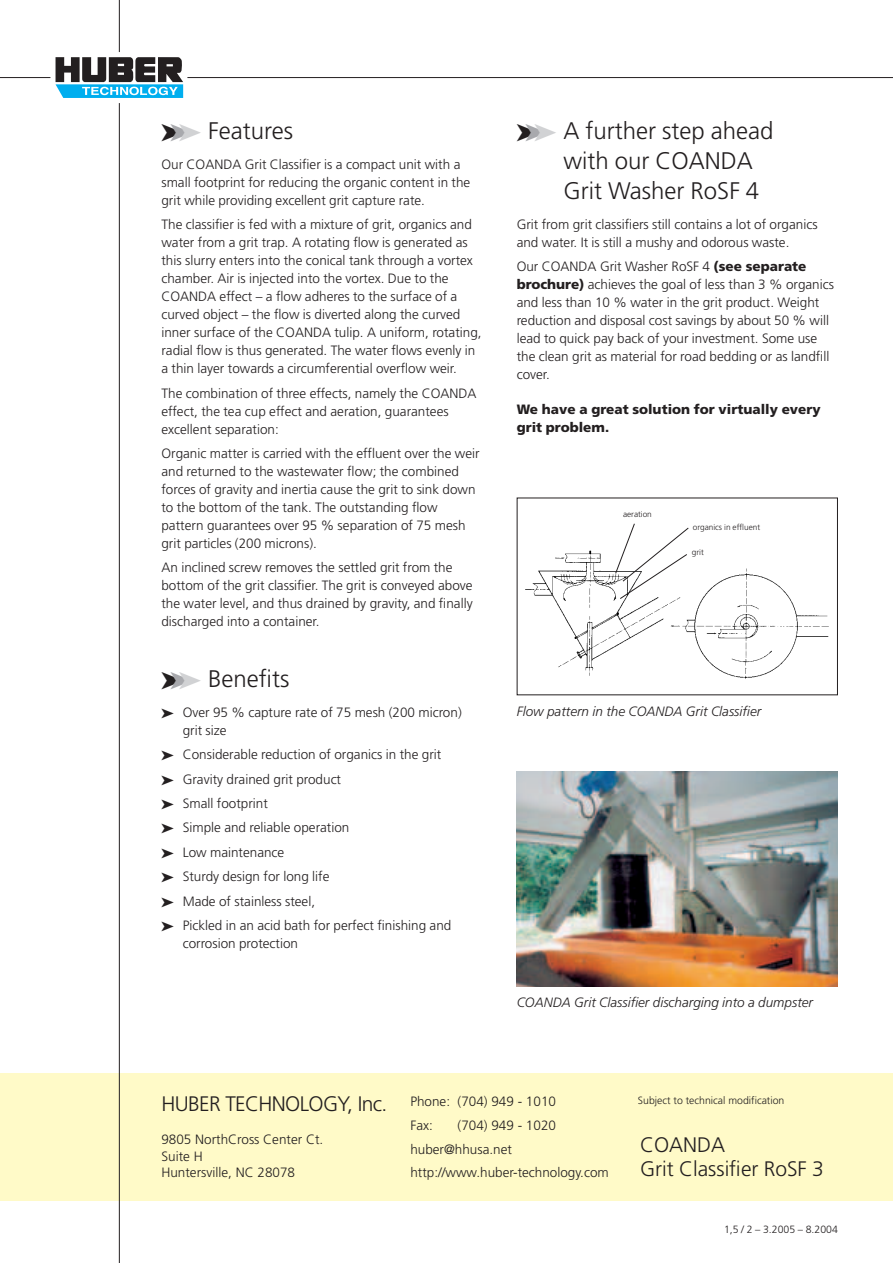
<style>
.page{position:relative;width:893px;height:1263px;background:#fff}
.page>*{position:absolute;margin:0;border:0;box-sizing:border-box;transform-origin:0 0}
.t1{font:300 24px/30px "Frutiger";color:#231f20}
.t2{font:300 21px/24px "Frutiger";color:#231f20}
.t3{font:300 21px "Frutiger";letter-spacing:-.03em;color:#231f20}
.t4{font:300 13.5px/18px "Frutiger";color:#231f20}
.t5{font:italic 300 13.5px "Frutiger";color:#231f20}
.t6{font:900 13.5px/18px "Frutiger";color:#231f20}
.t7{font:300 10.5px "Frutiger";color:#231f20}
.t8{font:300 8.25px "Frutiger";color:#231f20}
.s1{color:#a8a9ad}
.s2{color:#d1d2d4}
.s3{font-weight:900}
</style>
<div class="page">
<div style="left:0;top:1074px;width:892px;height:127px;background:#fffac8"></div>
<svg style="left:56px;top:57px;width:127px;height:41px"></svg>
<hr style="left:119px;top:0;width:1px;height:52px;background:#231f20">
<hr style="left:187px;top:77px;width:705px;height:1px;background:#231f20">
<hr style="left:0;top:77px;width:50px;height:1px;background:#231f20">
<hr style="left:119px;top:103px;width:1px;height:1160px;background:#231f20">
<img style="left:525px;top:550px;width:304px;height:129px">
<img style="left:516px;top:772px;width:321px;height:215px">
<svg style="left:614px;top:523px;width:75px;height:77px"></svg>
<h1 class="t1" style="left:161px;top:118px;width:133px">➤<span class="s1">➤</span><span class="s2">➤</span> Features</h1>
<p class="t4" style="left:161px;top:156px;width:310px">Our COANDA Grit Classifier is a compact unit with a small footprint for reducing the organic content in the grit while providing excellent grit capture rate.</p>
<p class="t4" style="left:161px;top:217px;width:321px">The classifier is fed with a mixture of grit, organics and water from a grit trap. A rotating flow is generated as this slurry enters into the conical tank through a vortex chamber. Air is injected into the vortex. Due to the COANDA effect – a flow adheres to the surface of a curved object – the flow is diverted along the curved inner surface of the COANDA tulip. A uniform, rotating, radial flow is thus generated. The water flows evenly in a thin layer towards a circumferential overflow weir.</p>
<p class="t4" style="left:161px;top:385px;width:316px">The combination of three effects, namely the COANDA effect, the tea cup effect and aeration, guarantees excellent separation:</p>
<p class="t4" style="left:161px;top:445px;width:320px">Organic matter is carried with the effluent over the weir and returned to the wastewater flow; the combined forces of gravity and inertia cause the grit to sink down to the bottom of the tank. The outstanding flow pattern guarantees over 95 % separation of 75 mesh grit particles (200 microns).</p>
<p class="t4" style="left:161px;top:560px;width:313px">An inclined screw removes the settled grit from the bottom of the grit classifier. The grit is conveyed above the water level, and thus drained by gravity, and finally discharged into a container.</p>
<h1 class="t1" style="left:161px;top:666px;width:130px">➤<span class="s1">➤</span><span class="s2">➤</span> Benefits</h1>
<p class="t4" style="left:183px;top:704px;width:280px;text-indent:-21px">➤ Over 95 % capture rate of 75 mesh (200 micron) grit size</p>
<p class="t4" style="left:161px;top:743px;width:291px;line-height:24.5px">➤ Considerable reduction of organics in the grit ➤ Gravity drained grit product<br>➤ Small footprint<br>➤ Simple and reliable operation<br>➤ Low maintenance<br>➤ Sturdy design for long life<br>➤ Made of stainless steel,<br>➤ Pickled in an acid bath for perfect finishing and</p>
<p class="t4" style="left:183px;top:935px;width:117px">corrosion protection</p>
<h1 class="t1" style="left:563px;top:118px;width:211px;text-indent:-47px">➤<span class="s1">➤</span><span class="s2">➤</span> A further step ahead with our COANDA<br>Grit Washer RoSF 4</h1>
<p class="t4" style="left:516px;top:216px;width:302px">Grit from grit classifiers still contains a lot of organics and water. It is still a mushy and odorous waste.</p>
<p class="t4" style="left:516px;top:259px;width:319px">Our COANDA Grit Washer RoSF 4 <span class="s3">(see separate brochure)</span> achieves the goal of less than 3 % organics and less than 10 % water in the grit product. Weight reduction and disposal cost savings by about 50 % will lead to quick pay back of your investment. Some use the clean grit as material for road bedding or as landfill cover.</p>
<p class="t6" style="left:516px;top:402px;width:305px">We have a great solution for virtually every grit problem.</p>
<p class="t8" style="left:623px;top:511px;width:30px">aeration</p>
<p class="t8" style="left:692px;top:524px;width:69px">organics in effluent</p>
<p class="t8" style="left:692px;top:549px;width:13px">grit</p>
<p class="t5" style="left:516px;top:706px;width:246px">Flow pattern in the COANDA Grit Classifier</p>
<p class="t5" style="left:516px;top:997px;width:298px">COANDA Grit Classifier discharging into a dumpster</p>
<h2 class="t3" style="left:161px;top:1095px;width:227px">HUBER TECHNOLOGY, Inc.</h2>
<p class="t4" style="left:161px;top:1132px;width:163px;line-height:16.5px">9805 NorthCross Center Ct.<br>Suite H<br>Huntersville, NC 28078</p>
<p class="t4" style="left:410px;top:1090px;width:147px;line-height:23.9px">Phone: (704) 949 - 1010<br>Fax:</p>
<p class="t4" style="left:410px;top:1114px;width:200px;line-height:23.9px;text-indent:47px">(704) 949 - 1020 huber@hhusa.net http://www.huber-technology.com</p>
<p class="t7" style="left:638px;top:1097px;width:148px">Subject to technical modification</p>
<h2 class="t2" style="left:640px;top:1134px;width:185px">COANDA<br>Grit Classifier RoSF 3</h2>
<p class="t7" style="left:724px;top:1225px;width:115px">1,5 / 2 – 3.2005 – 8.2004</p>
</div>
